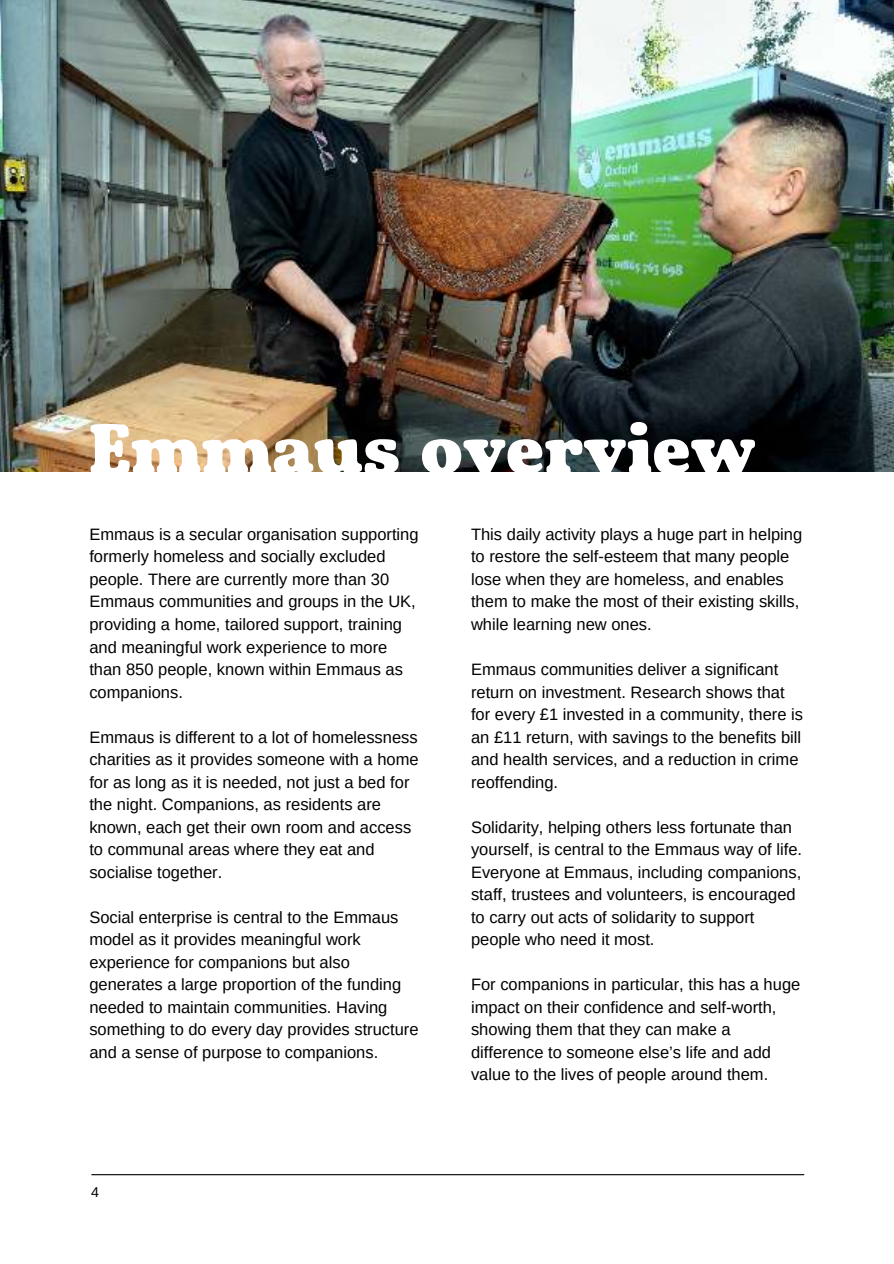
<style>
.page{position:relative;width:894px;height:1264px;background:#fff}
.page>*{position:absolute;margin:0;border:0;box-sizing:border-box;transform-origin:0 0}
.t1{font:72px "Emmaus Yeast";color:#fff}
.t2{font:16.5px/22.5px "Arimo";color:#000}
.t3{font:14.25px "Arimo";color:#000}
</style>
<div class="page">
<hr style="left:92px;top:1174px;width:711px;height:1px;background:#000">
<img style="left:0;top:0;width:893px;height:472px">
<h1 class="t1" style="left:89px;top:406px;width:667px">Emmaus overview</h1>
<p class="t2" style="left:89px;top:523px;width:331px">Emmaus is a secular organisation supporting formerly homeless and socially excluded people. There are currently more than 30<br>Emmaus communities and groups in the UK, providing a home, tailored support, training and meaningful work experience to more than 850 people, known within Emmaus as companions.</p>
<p class="t2" style="left:89px;top:725px;width:331px">Emmaus is different to a lot of homelessness charities as it provides someone with a home for as long as it is needed, not just a bed for the night. Companions, as residents are known, each get their own room and access to communal areas where they eat and socialise together.</p>
<p class="t2" style="left:89px;top:905px;width:331px">Social enterprise is central to the Emmaus model as it provides meaningful work experience for companions but also generates a large proportion of the funding needed to maintain communities. Having something to do every day provides structure and a sense of purpose to companions.</p>
<p class="t3" style="left:91px;top:1182px;width:9px">4</p>
<p class="t2" style="left:471px;top:523px;width:332px">This daily activity plays a huge part in helping to restore the self-esteem that many people lose when they are homeless, and enables them to make the most of their existing skills, while learning new ones.</p>
<p class="t2" style="left:471px;top:658px;width:333px">Emmaus communities deliver a significant return on investment. Research shows that for every £1 invested in a community, there is an £11 return, with savings to the benefits bill and health services, and a reduction in crime reoffending.</p>
<p class="t2" style="left:471px;top:815px;width:332px">Solidarity, helping others less fortunate than yourself, is central to the Emmaus way of life.<br>Everyone at Emmaus, including companions, staff, trustees and volunteers, is encouraged to carry out acts of solidarity to support people who need it most.</p>
<p class="t2" style="left:471px;top:973px;width:331px">For companions in particular, this has a huge impact on their confidence and self-worth, showing them that they can make a difference to someone else’s life and add value to the lives of people around them.</p>
</div>
